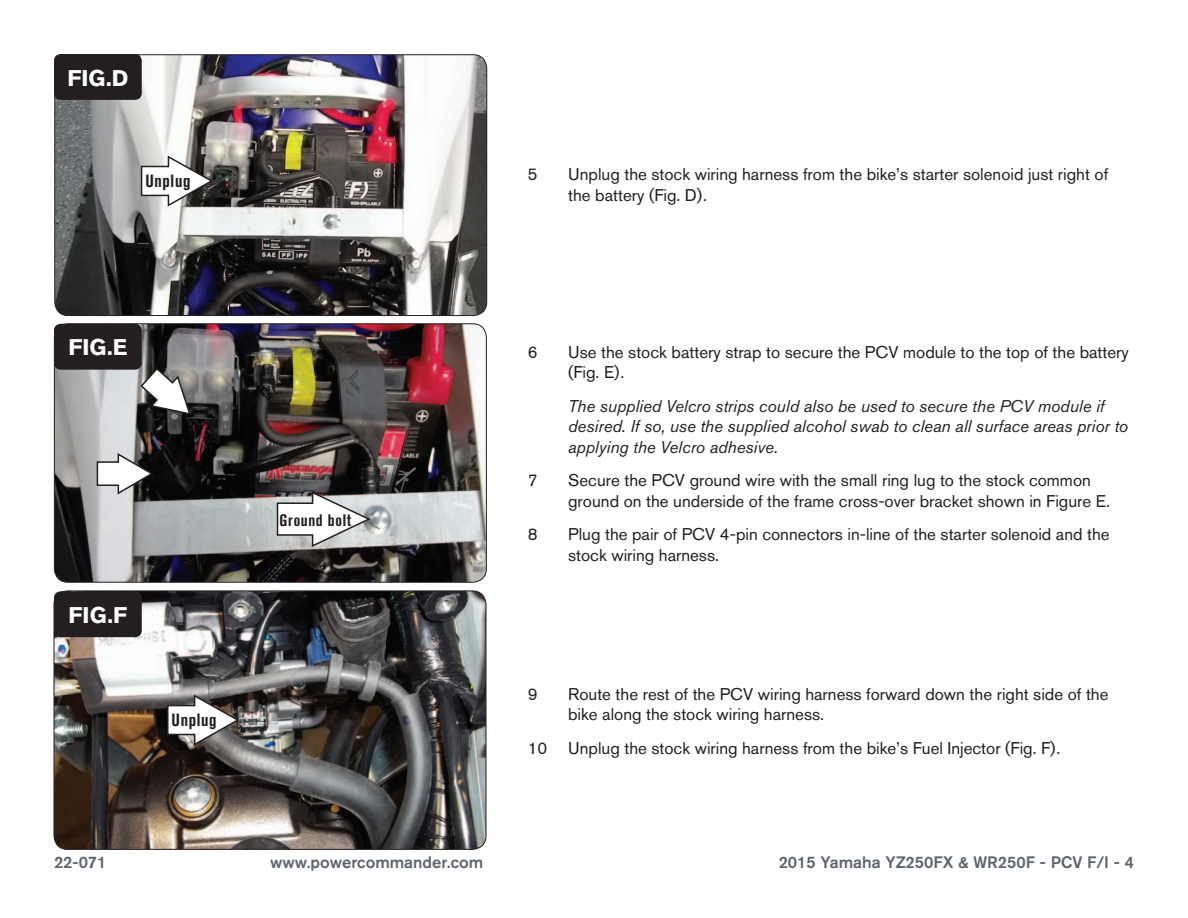
<style>
.page{position:relative;width:1188px;height:918px;background:#fff}
.page>*{position:absolute;margin:0;border:0;box-sizing:border-box;transform-origin:0 0}
.t1{font:700 22.5px "Akzidenz Grotesk BQ";color:#fff}
.Callouts{font:700 condensed 17.7px "Akzidenz Grotesk BQ";letter-spacing:.04em;color:#231f20}
.Bodycopy{font:16.8px/20.2px "Akzidenz Grotesk BQ";color:#231f20}
.Bodycopy-2{font:italic 16.8px/20.2px "Akzidenz Grotesk BQ";color:#231f20}
.t2{font:500 16.5px "Akzidenz Grotesk BQ";color:#5e656c}
.Callouts-2{font:700 condensed 16.5px "Akzidenz Grotesk BQ";letter-spacing:.04em;color:#231f20}
</style>
<div class="page">
<img style="left:55px;top:55px;width:432px;height:261px">
<div style="left:54px;top:54px;width:433px;height:262px;border:1px solid #231f20;border-radius:14px"></div>
<img style="left:54px;top:591px;width:432px;height:258px">
<div style="left:54px;top:591px;width:432px;height:259px;border:1px solid #231f20;border-radius:14px"></div>
<div style="left:54px;top:591px;width:88px;height:46px;background:#231f20;border-radius:7px"></div>
<div style="left:54px;top:54px;width:88px;height:46px;background:#231f20;border-radius:7px"></div>
<img style="left:54px;top:324px;width:431px;height:257px">
<div style="left:54px;top:323px;width:433px;height:260px;border:1px solid #231f20;border-radius:14px"></div>
<div style="left:54px;top:324px;width:88px;height:46px;background:#231f20;border-radius:7px"></div>
<svg style="left:276px;top:490px;width:96px;height:58px"></svg>
<svg style="left:139px;top:367px;width:53px;height:49px"></svg>
<svg style="left:96px;top:452px;width:59px;height:43px"></svg>
<svg style="left:140px;top:154px;width:75px;height:53px"></svg>
<svg style="left:166px;top:693px;width:75px;height:53px"></svg>
<p class="t1" style="left:67px;top:65px;width:62px">FIG.D</p>
<p class="Callouts" style="left:145px;top:171px;width:47px">Unplug</p>
<p class="t1" style="left:68px;top:334px;width:61px">FIG.E</p>
<p class="t1" style="left:69px;top:602px;width:60px">FIG.F</p>
<p class="Callouts" style="left:172px;top:710px;width:47px">Unplug</p>
<p class="Callouts-2" style="left:280px;top:510px;width:73px">Ground bolt</p>
<p class="Bodycopy" style="left:528px;top:164px;width:11px">5</p>
<p class="Bodycopy" style="left:568px;top:164px;width:542px">Unplug the stock wiring harness from the bike’s starter solenoid just right of the battery (Fig. D).</p>
<p class="Bodycopy" style="left:528px;top:342px;width:11px">6</p>
<p class="Bodycopy" style="left:568px;top:342px;width:562px">Use the stock battery strap to secure the PCV module to the top of the battery (Fig. E).</p>
<p class="Bodycopy-2" style="left:568px;top:396px;width:561px">The supplied Velcro strips could also be used to secure the PCV module if desired. If so, use the supplied alcohol swab to clean all surface areas prior to applying the Velcro adhesive.</p>
<p class="Bodycopy" style="left:528px;top:470px;width:11px">7</p>
<p class="Bodycopy" style="left:568px;top:470px;width:543px">Secure the PCV ground wire with the small ring lug to the stock common ground on the underside of the frame cross-over bracket shown in Figure E.</p>
<p class="Bodycopy" style="left:528px;top:524px;width:11px">8</p>
<p class="Bodycopy" style="left:568px;top:524px;width:543px">Plug the pair of PCV 4-pin connectors in-line of the starter solenoid and the stock wiring harness.</p>
<p class="Bodycopy" style="left:528px;top:684px;width:11px">9</p>
<p class="Bodycopy" style="left:568px;top:684px;width:542px">Route the rest of the PCV wiring harness forward down the right side of the bike along the stock wiring harness.</p>
<p class="Bodycopy" style="left:528px;top:738px;width:534px">10 Unplug the stock wiring harness from the bike’s Fuel Injector (Fig. F).</p>
<p class="t2" style="left:54px;top:852px;width:54px">22-071</p>
<p class="t2" style="left:270px;top:852px;width:215px">www.powercommander.com</p>
<p class="t2" style="left:779px;top:852px;width:357px">2015 Yamaha YZ250FX &amp; WR250F - PCV F/I - 4</p>
</div>
